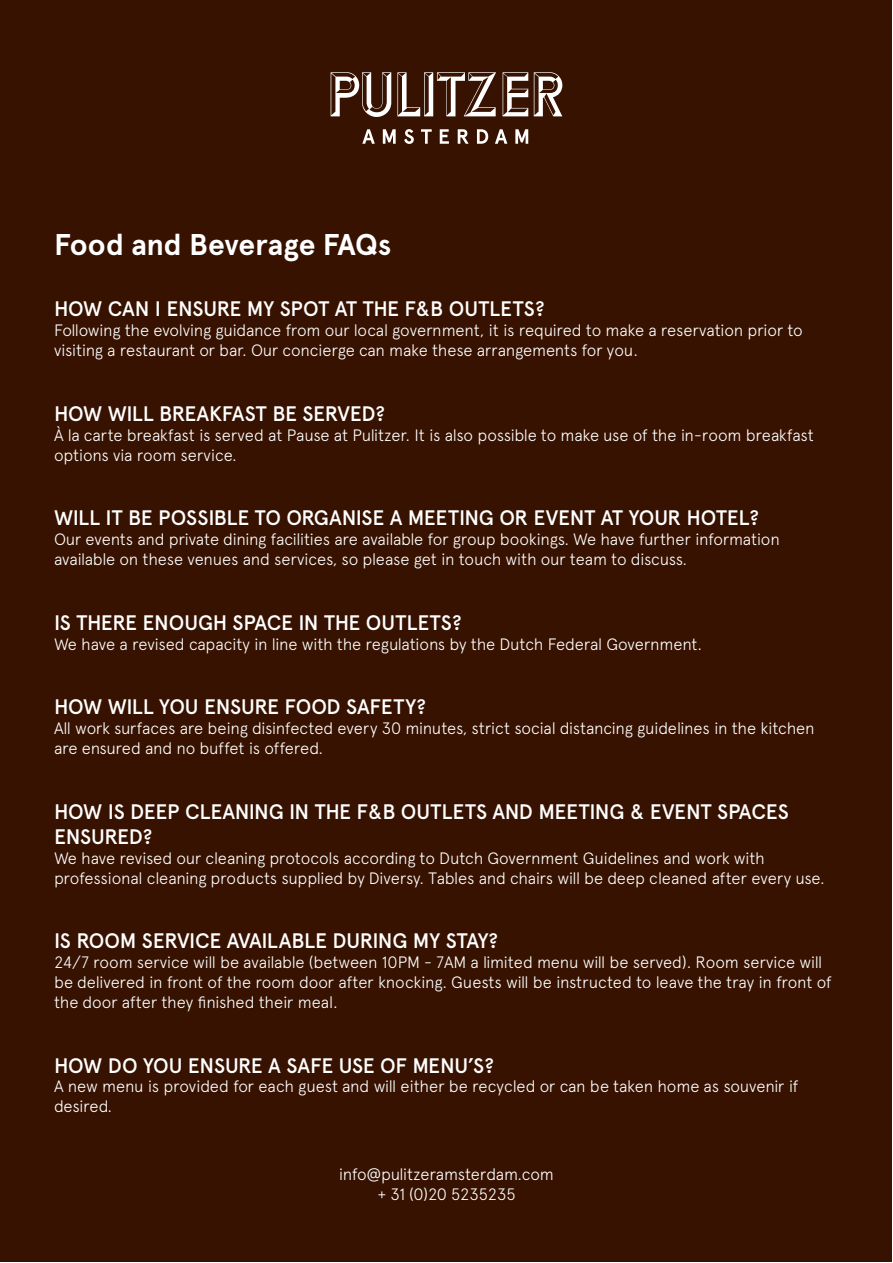
<style>
.page{position:relative;width:893px;height:1263px;background:#fff}
.page>*{position:absolute;margin:0;border:0;box-sizing:border-box;transform-origin:0 0}
.t1{font:700 30px "Apercu";color:#fff}
.t2{font:500 21px/25.2px "Apercu";letter-spacing:-.015em;color:#fff}
.t3{font:300 16.5px/19.8px "Apercu";letter-spacing:-.015em;color:#fff}
</style>
<div class="page">
<div style="left:1px;top:1px;width:891px;height:1261px;background:#371200"></div>
<svg style="left:503px;top:72px;width:25px;height:44px"></svg>
<svg style="left:397px;top:72px;width:99px;height:44px"></svg>
<svg style="left:331px;top:72px;width:60px;height:45px"></svg>
<svg style="left:534px;top:72px;width:28px;height:44px"></svg>
<svg style="left:362px;top:129px;width:13px;height:15px"></svg>
<svg style="left:383px;top:129px;width:13px;height:15px"></svg>
<svg style="left:404px;top:129px;width:10px;height:15px"></svg>
<svg style="left:421px;top:129px;width:11px;height:15px"></svg>
<svg style="left:440px;top:129px;width:9px;height:15px"></svg>
<svg style="left:458px;top:129px;width:11px;height:15px"></svg>
<svg style="left:477px;top:129px;width:11px;height:15px"></svg>
<svg style="left:495px;top:129px;width:12px;height:15px"></svg>
<svg style="left:515px;top:129px;width:13px;height:15px"></svg>
<h1 class="t1" style="left:54px;top:233px;width:339px">Food and Beverage FAQs</h1>
<p class="t2" style="left:54px;top:299px;width:492px">HOW CAN I ENSURE MY SPOT AT THE F&amp;B OUTLETS?</p>
<p class="t3" style="left:54px;top:321px;width:750px">Following the evolving guidance from our local government, it is required to make a reservation prior to visiting a restaurant or bar. Our concierge can make these arrangements for you.</p>
<p class="t2" style="left:54px;top:403px;width:333px">HOW WILL BREAKFAST BE SERVED?</p>
<p class="t3" style="left:54px;top:425px;width:761px">À la carte breakfast is served at Pause at Pulitzer. It is also possible to make use of the in-room breakfast options via room service.</p>
<p class="t2" style="left:54px;top:507px;width:707px">WILL IT BE POSSIBLE TO ORGANISE A MEETING OR EVENT AT YOUR HOTEL?</p>
<p class="t3" style="left:54px;top:529px;width:727px">Our events and private dining facilities are available for group bookings. We have further information available on these venues and services, so please get in touch with our team to discuss.</p>
<p class="t2" style="left:54px;top:612px;width:409px">IS THERE ENOUGH SPACE IN THE OUTLETS?</p>
<p class="t3" style="left:54px;top:634px;width:650px">We have a revised capacity in line with the regulations by the Dutch Federal Government.</p>
<p class="t2" style="left:54px;top:696px;width:373px">HOW WILL YOU ENSURE FOOD SAFETY?</p>
<p class="t3" style="left:54px;top:718px;width:762px">All work surfaces are being disinfected every 30 minutes, strict social distancing guidelines in the kitchen are ensured and no buffet is offered.</p>
<p class="t2" style="left:54px;top:801px;width:736px">HOW IS DEEP CLEANING IN THE F&amp;B OUTLETS AND MEETING &amp; EVENT SPACES<br>ENSURED?</p>
<p class="t3" style="left:54px;top:848px;width:772px">We have revised our cleaning protocols according to Dutch Government Guidelines and work with professional cleaning products supplied by Diversy. Tables and chairs will be deep cleaned after every use.</p>
<p class="t2" style="left:54px;top:930px;width:446px">IS ROOM SERVICE AVAILABLE DURING MY STAY?</p>
<p class="t3" style="left:54px;top:952px;width:779px">24/7 room service will be available (between 10PM - 7AM a limited menu will be served). Room service will be delivered in front of the room door after knocking. Guests will be instructed to leave the tray in front of the door after they finished their meal.</p>
<p class="t2" style="left:54px;top:1055px;width:441px">HOW DO YOU ENSURE A SAFE USE OF MENU’S?</p>
<p class="t3" style="left:54px;top:1077px;width:746px">A new menu is provided for each guest and will either be recycled or can be taken home as souvenir if desired.</p>
<p class="t3" style="left:339px;top:1166px;width:217px;text-align:center">info@pulitzeramsterdam.com + 31 (0)20 5235235</p>
</div>
